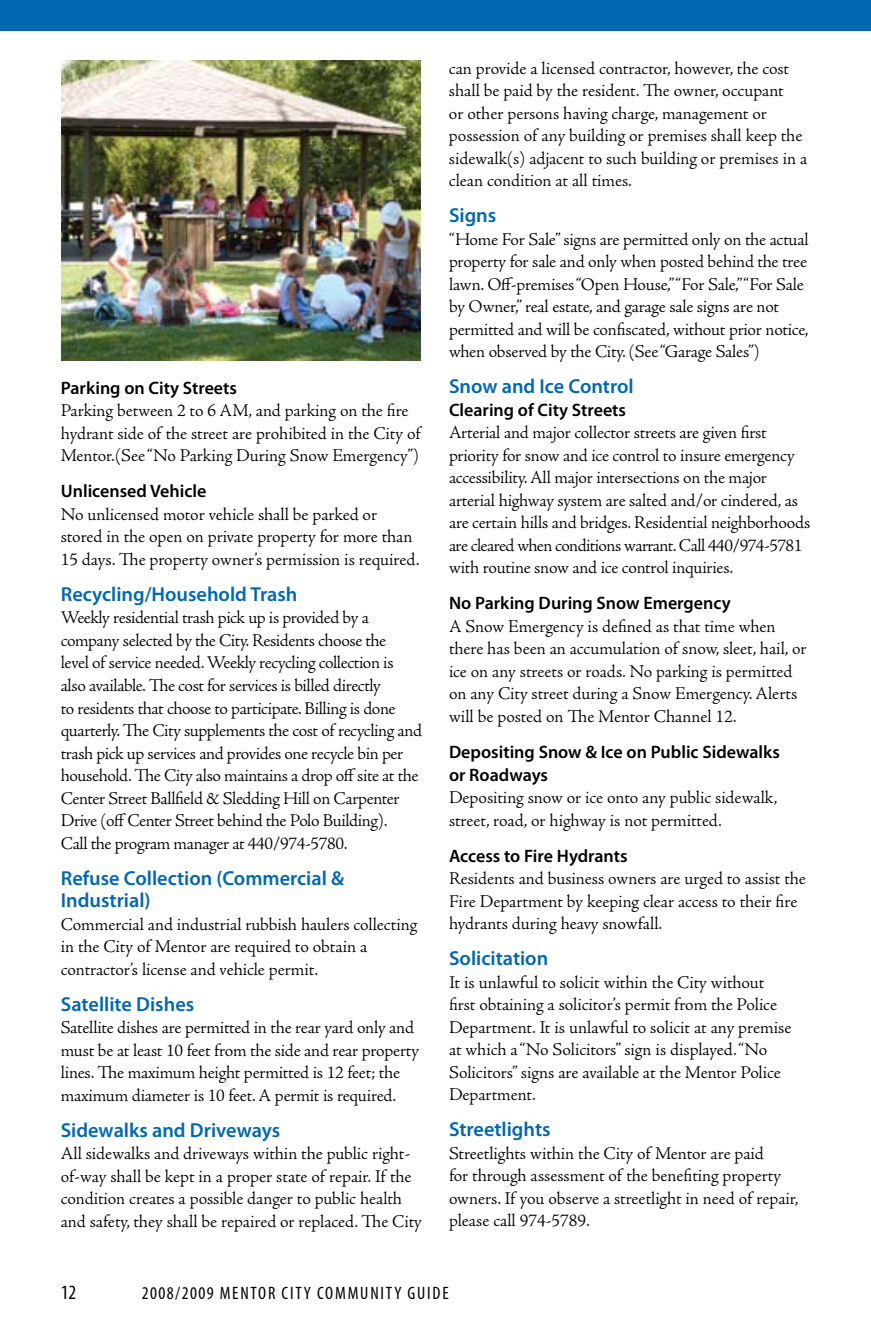
<style>
.page{position:relative;width:871px;height:1337px;background:#fff}
.page>*{position:absolute;margin:0;border:0;box-sizing:border-box;transform-origin:0 0}
.t1{font:600 20.25px/22.5px "Myriad Pro";color:#0067b1}
.t2{font:condensed 20.25px "Myriad Pro";color:#000}
.t3{font:300 18px/22.5px "Adobe Jenson Pro";letter-spacing:-.01em;color:#000}
.t4{font:600 18px/22.5px "Myriad Pro";color:#000}
.t5{font:condensed 18px "Myriad Pro";letter-spacing:.1em;color:#000}
</style>
<div class="page">
<img style="left:62px;top:61px;width:359px;height:299px">
<div style="left:0;top:0;width:871px;height:30px;background:#0067b1"></div>
<p class="t4" style="left:61px;top:376px;width:178px">Parking on City Streets</p>
<p class="t3" style="left:61px;top:400px;width:361px">Parking between 2 to 6 AM, and parking on the fire hydrant side of the street are prohibited in the City of<br>Mentor.(See “No Parking During Snow Emergency”)</p>
<p class="t4" style="left:61px;top:480px;width:147px">Unlicensed Vehicle</p>
<p class="t3" style="left:61px;top:503px;width:360px">No unlicensed motor vehicle shall be parked or stored in the open on private property for more than<br>15 days. The property owner’s permission is required.</p>
<p class="t1" style="left:61px;top:582px;width:238px">Recycling/Household Trash</p>
<p class="t3" style="left:61px;top:607px;width:363px">Weekly residential trash pick up is provided by a company selected by the City. Residents choose the<br>level of service needed. Weekly recycling collection is also available. The cost for services is billed directly<br>to residents that choose to participate. Billing is done quarterly. The City supplements the cost of recycling and trash pick up services and provides one recycle bin per household. The City also maintains a drop off site at the Center Street Ballfield &amp; Sledding Hill on Carpenter Drive (off Center Street behind the Polo Building).<br>Call the program manager at 440/974-5780.</p>
<p class="t1" style="left:61px;top:866px;width:285px">Refuse Collection (Commercial &amp;<br>Industrial)</p>
<p class="t3" style="left:61px;top:913px;width:358px">Commercial and industrial rubbish haulers collecting in the City of Mentor are required to obtain a contractor’s license and vehicle permit.</p>
<p class="t1" style="left:61px;top:992px;width:135px">Satellite Dishes</p>
<p class="t3" style="left:61px;top:1016px;width:360px">Satellite dishes are permitted in the rear yard only and must be at least 10 feet from the side and rear property lines. The maximum height permitted is 12 feet; the maximum diameter is 10 feet. A permit is required.</p>
<p class="t1" style="left:61px;top:1118px;width:221px">Sidewalks and Driveways</p>
<p class="t3" style="left:61px;top:1142px;width:363px">All sidewalks and driveways within the public right&shy;of-way shall be kept in a proper state of repair. If the condition creates a possible danger to public health and safety, they shall be repaired or replaced. The City</p>
<p class="t3" style="left:449px;top:57px;width:360px">can provide a licensed contractor, however, the cost shall be paid by the resident. The owner, occupant<br>or other persons having charge, management or possession of any building or premises shall keep the sidewalk(s) adjacent to such building or premises in a clean condition at all times.</p>
<p class="t1" style="left:449px;top:204px;width:49px">Signs</p>
<p class="t3" style="left:449px;top:228px;width:361px">“Home For Sale” signs are permitted only on the actual property for sale and only when posted behind the tree lawn. Off-premises “Open House,” “For Sale,” “For Sale by Owner,” real estate, and garage sale signs are not permitted and will be confiscated, without prior notice, when observed by the City. (See “Garage Sales”)</p>
<p class="t1" style="left:449px;top:375px;width:186px">Snow and Ice Control</p>
<p class="t4" style="left:449px;top:398px;width:179px">Clearing of City Streets</p>
<p class="t3" style="left:449px;top:422px;width:363px">Arterial and major collector streets are given first priority for snow and ice control to insure emergency accessibility. All major intersections on the major arterial highway system are salted and/or cindered, as are certain hills and bridges. Residential neighborhoods are cleared when conditions warrant. Call 440/974-5781 with routine snow and ice control inquiries.</p>
<p class="t4" style="left:449px;top:591px;width:283px">No Parking During Snow Emergency</p>
<p class="t3" style="left:449px;top:615px;width:359px">A Snow Emergency is defined as that time when there has been an accumulation of snow, sleet, hail, or ice on any streets or roads. No parking is permitted on any City street during a Snow Emergency. Alerts will be posted on The Mentor Channel 12.</p>
<p class="t4" style="left:449px;top:740px;width:332px">Depositing Snow &amp; Ice on Public Sidewalks or Roadways</p>
<p class="t3" style="left:449px;top:786px;width:330px">Depositing snow or ice onto any public sidewalk, street, road, or highway is not permitted.</p>
<p class="t4" style="left:449px;top:843px;width:180px">Access to Fire Hydrants</p>
<p class="t3" style="left:449px;top:867px;width:358px">Residents and business owners are urged to assist the<br>Fire Department by keeping clear access to their fire hydrants during heavy snowfall.</p>
<p class="t1" style="left:449px;top:946px;width:101px">Solicitation</p>
<p class="t3" style="left:449px;top:971px;width:344px">It is unlawful to solicit within the City without first obtaining a solicitor’s permit from the Police Department. It is unlawful to solicit at any premise at which a “No Solicitors” sign is displayed. “No Solicitors” signs are available at the Mentor Police Department.</p>
<p class="t1" style="left:449px;top:1117px;width:103px">Streetlights</p>
<p class="t3" style="left:449px;top:1142px;width:351px">Streetlights within the City of Mentor are paid<br>for through assessment of the benefiting property owners. If you observe a streetlight in need of repair, please call 974-5789.</p>
<p class="t2" style="left:61px;top:1280px;width:17px">12</p>
<p class="t5" style="left:142px;top:1282px;width:308px">2008/2009 MENTOR CITY COMMUNITY GUIDE</p>
</div>
